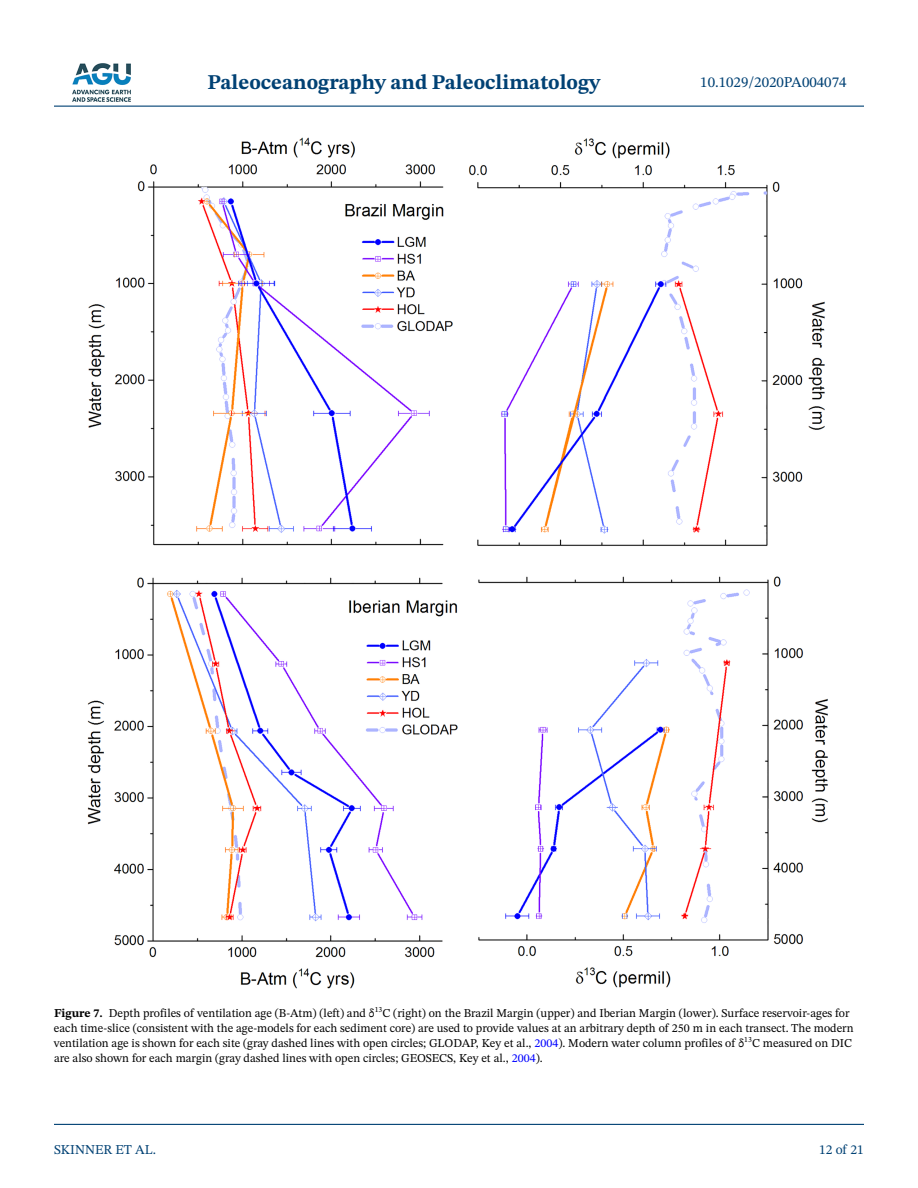
<style>
.page{position:relative;width:918px;height:1188px;background:#fff}
.page>*{position:absolute;margin:0;border:0;box-sizing:border-box;transform-origin:0 0}
.t1{font:700 21px "STIX Two Text";color:#004174}
.t2{font:15px "STIX Two Text";color:#004174}
.t3{font:13.5px "STIX Two Text";color:#004174}
.t4{font:12px/15px "STIX Two Text";color:#000}
.s1{font-weight:700}
.s2{color:#00f}
</style>
<div class="page">
<hr style="left:54px;top:106px;width:810px;height:1px;background:#004174">
<hr style="left:54px;top:1124px;width:810px;height:1px;background:#004174">
<img style="left:72px;top:63px;width:59px;height:39px">
<img style="left:88px;top:137px;width:740px;height:851px">
<h1 class="t1" style="left:207px;top:67px;width:394px">Paleoceanography and Paleoclimatology</h1>
<p class="t2" style="left:700px;top:72px;width:148px">10.1029/2020PA004074</p>
<p class="t4" style="left:54px;top:1005px;width:801px"><span class="s1">Figure 7.</span> Depth profiles of ventilation age (B-Atm) (left) and δ<sup>13</sup>C (right) on the Brazil Margin (upper) and Iberian Margin (lower). Surface reservoir-ages for each time-slice (consistent with the age-models for each sediment core) are used to provide values at an arbitrary depth of 250 m in each transect. The modern ventilation age is shown for each site (gray dashed lines with open circles; GLODAP, Key et al., <span class="s2">2004</span>). Modern water column profiles of δ<sup>13</sup>C measured on DIC are also shown for each margin (gray dashed lines with open circles; GEOSECS, Key et al., <span class="s2">2004</span>).</p>
<p class="t3" style="left:54px;top:1140px;width:104px">SKINNER ET AL.</p>
<p class="t3" style="left:819px;top:1140px;width:46px">12 of 21</p>
</div>
